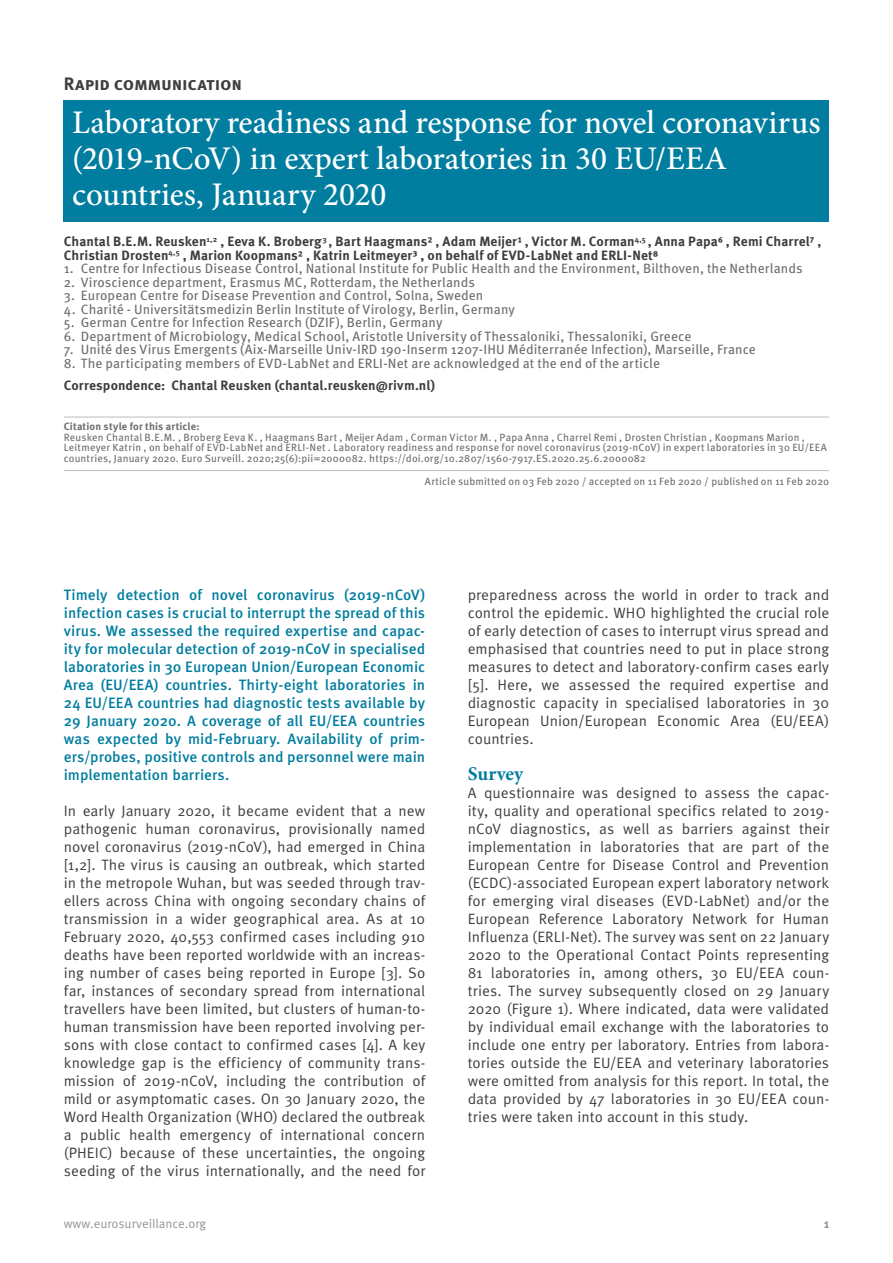
<style>
.page{position:relative;width:893px;height:1263px;background:#fff}
.page>*{position:absolute;margin:0;border:0;box-sizing:border-box;transform-origin:0 0}
.t1{font:500 33px/36px "Minion Pro";letter-spacing:-.005em;color:#fff}
.t2{font:700 19.5px "Minion Pro";letter-spacing:.005em;color:#007d9f}
.t3{font:700 18px "Meta Pro";letter-spacing:-.015em;color:#3e3e3f}
.t4{font:15px/18px "Meta Pro";color:#3e3e3f;text-align:justify}
.t5{font:500 15px/18px "Meta Pro";letter-spacing:.005em;color:#007d9f;text-align:justify}
.t6{font:13.5px "Meta Pro";letter-spacing:.01em;color:#6c6d70}
.t7{font:700 13.5px/13.5px "Meta Pro";letter-spacing:.005em;color:#3e3e3f}
.t8{font:12.75px "Meta Pro";color:#939598}
.t9{font:700 12.75px "Meta Pro";color:#939598}
.t10{font:10.5px/10.5px "Meta Pro";letter-spacing:.015em;color:#6c6d70}
.t11{font:700 10.5px "Meta Pro";letter-spacing:.015em;color:#6c6d70}
</style>
<div class="page">
<hr style="left:64px;top:417px;width:765px;height:1px;background:#bcbdc0">
<hr style="left:64px;top:470px;width:765px;height:1px;background:#bcbdc0">
<div style="left:64px;top:100px;width:765px;height:122px;background:#007d9f"></div>
<p class="t3" style="left:64px;top:72px;width:180px">Rapid communication</p>
<h1 class="t1" style="left:72px;top:104px;width:750px">Laboratory readiness and response for novel coronavirus (2019-nCoV) in expert laboratories in 30 EU/EEA countries, January 2020</h1>
<p class="t7" style="left:64px;top:235px;width:759px">Chantal B.E.M. Reusken<sup>1,2</sup> , Eeva K. Broberg<sup>3</sup> , Bart Haagmans² , Adam Meijer¹ , Victor M. Corman<sup>4,5</sup> , Anna Papa⁶ , Remi Charrel⁷ ,<br>Christian Drosten<sup>4,5</sup> , Marion Koopmans² , Katrin Leitmeyer³ , on behalf of EVD-LabNet and ERLI-Net⁸</p>
<p class="t6" style="left:64px;top:260px;width:740px">1. Centre for Infectious Disease Control, National Institute for Public Health and the Environment, Bilthoven, the Netherlands</p>
<p class="t6" style="left:64px;top:274px;width:413px">2. Viroscience department, Erasmus MC, Rotterdam, the Netherlands</p>
<p class="t6" style="left:64px;top:287px;width:421px">3. European Centre for Disease Prevention and Control, Solna, Sweden</p>
<p class="t6" style="left:64px;top:301px;width:453px">4. Charité - Universitätsmedizin Berlin Institute of Virology, Berlin, Germany</p>
<p class="t6" style="left:64px;top:314px;width:380px">5. German Centre for Infection Research (DZIF), Berlin, Germany</p>
<p class="t6" style="left:64px;top:328px;width:629px">6. Department of Microbiology, Medical School, Aristotle University of Thessaloniki, Thessaloniki, Greece</p>
<p class="t6" style="left:64px;top:341px;width:694px">7. Unité des Virus Emergents (Aix-Marseille Univ-IRD 190-Inserm 1207-IHU Méditerranée Infection), Marseille, France</p>
<p class="t6" style="left:64px;top:355px;width:598px">8. The participating members of EVD-LabNet and ERLI-Net are acknowledged at the end of the article</p>
<p class="t7" style="left:64px;top:379px;width:373px">Correspondence: Chantal Reusken (chantal.reusken@rivm.nl)</p>
<p class="t11" style="left:64px;top:420px;width:137px">Citation style for this article:</p>
<p class="t10" style="left:64px;top:432px;width:764px">Reusken Chantal B.E.M. , Broberg Eeva K. , Haagmans Bart , Meijer Adam , Corman Victor M. , Papa Anna , Charrel Remi , Drosten Christian , Koopmans Marion ,<br>Leitmeyer Katrin , on behalf of EVD-LabNet and ERLI-Net . Laboratory readiness and response for novel coronavirus (2019-nCoV) in expert laboratories in 30 EU/EEA countries, January 2020. Euro Surveill. 2020;25(6):pii=2000082. https://doi.org/10.2807/1560-7917.ES.2020.25.6.2000082</p>
<p class="t10" style="left:425px;top:476px;width:406px">Article submitted on 03 Feb 2020 / accepted on 11 Feb 2020 / published on 11 Feb 2020</p>
<p class="t5" style="left:64px;top:586px;width:363px">Timely detection of novel coronavirus (2019-nCoV) infection cases is crucial to interrupt the spread of this virus. We assessed the required expertise and capac&shy;ity for molecular detection of 2019-nCoV in specialised laboratories in 30 European Union/European Economic Area (EU/EEA) countries. Thirty-eight laboratories in 24 EU/EEA countries had diagnostic tests available by 29 January 2020. A coverage of all EU/EEA countries was expected by mid-February. Availability of prim&shy;ers/probes, positive controls and personnel were main implementation barriers.</p>
<p class="t4" style="left:64px;top:802px;width:363px">In early January 2020, it became evident that a new pathogenic human coronavirus, provisionally named novel coronavirus (2019-nCoV), had emerged in China [1,2]. The virus is causing an outbreak, which started in the metropole Wuhan, but was seeded through trav&shy;ellers across China with ongoing secondary chains of transmission in a wider geographical area. As at 10<br>February 2020, 40,553 confirmed cases including 910 deaths have been reported worldwide with an increas&shy;ing number of cases being reported in Europe [3]. So far, instances of secondary spread from international travellers have been limited, but clusters of human-to&shy;human transmission have been reported involving per&shy;sons with close contact to confirmed cases [4]. A key knowledge gap is the efficiency of community trans&shy;mission of 2019-nCoV, including the contribution of mild or asymptomatic cases. On 30 January 2020, the Word Health Organization (WHO) declared the outbreak a public health emergency of international concern (PHEIC) because of these uncertainties, the ongoing seeding of the virus internationally, and the need for</p>
<p class="t4" style="left:468px;top:586px;width:363px">preparedness across the world in order to track and control the epidemic. WHO highlighted the crucial role of early detection of cases to interrupt virus spread and emphasised that countries need to put in place strong measures to detect and laboratory-confirm cases early [5]. Here, we assessed the required expertise and diagnostic capacity in specialised laboratories in 30<br>European Union/European Economic Area (EU/EEA) countries.</p>
<h2 class="t2" style="left:468px;top:760px;width:57px">Survey</h2>
<p class="t4" style="left:468px;top:784px;width:363px">A questionnaire was designed to assess the capac&shy;ity, quality and operational specifics related to 2019- nCoV diagnostics, as well as barriers against their implementation in laboratories that are part of the European Centre for Disease Control and Prevention (ECDC)-associated European expert laboratory network for emerging viral diseases (EVD-LabNet) and/or the European Reference Laboratory Network for Human Influenza (ERLI-Net). The survey was sent on 22 January 2020 to the Operational Contact Points representing 81 laboratories in, among others, 30 EU/EEA coun&shy;tries. The survey subsequently closed on 29 January 2020 (Figure 1). Where indicated, data were validated by individual email exchange with the laboratories to include one entry per laboratory. Entries from labora&shy;tories outside the EU/EEA and veterinary laboratories were omitted from analysis for this report. In total, the data provided by 47 laboratories in 30 EU/EEA coun&shy;tries were taken into account in this study.</p>
<p class="t8" style="left:64px;top:1215px;width:144px">www.eurosurveillance.org</p>
<p class="t9" style="left:824px;top:1215px;width:7px">1</p>
</div>
